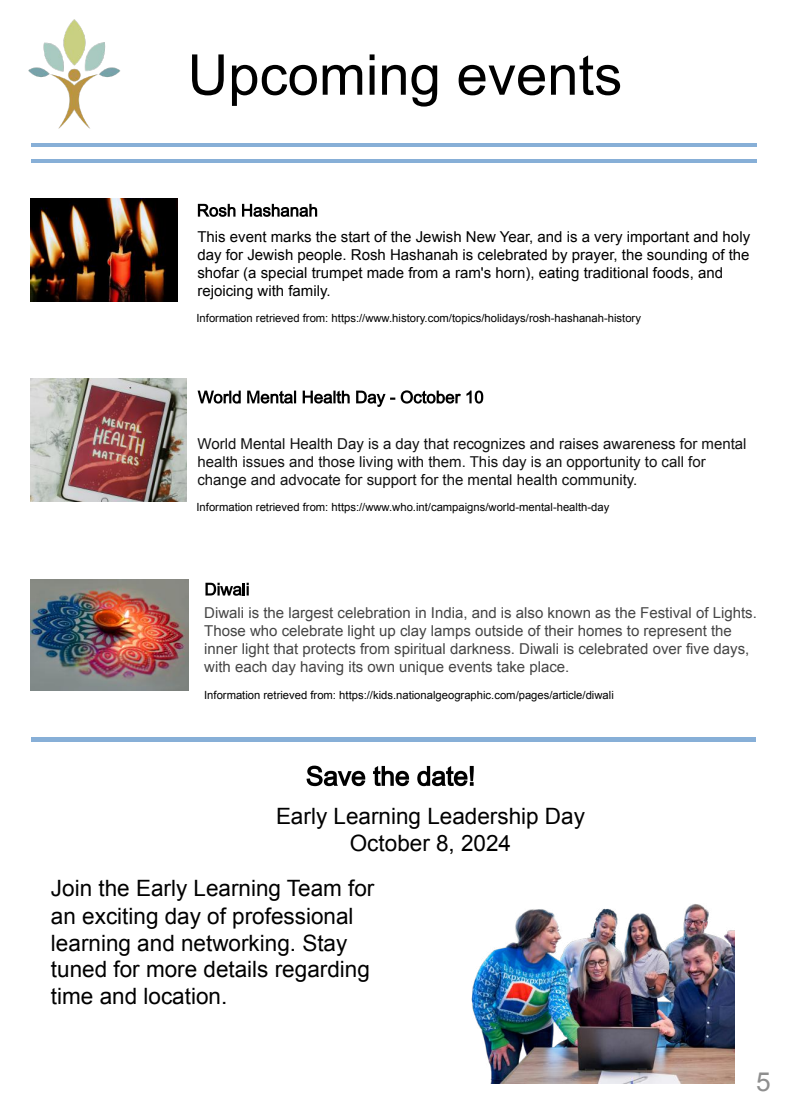
<style>
.page{position:relative;width:788px;height:1114px;background:#fff}
.page>*{position:absolute;margin:0;border:0;box-sizing:border-box;transform-origin:0 0}
.t1{font:56.25px "Arial";color:#000}
.t2{font:26.25px "Arial";color:#8f8f8f}
.t3{font:22.5px/27px "Arial";color:#000;text-align:center}
.t4{font:15px/18.1px "Arial";color:#454545}
.t5{font:15px/18.1px "Arial";color:#000}
.t6{font:15px/17.8px "Arial";color:#121212}
.t7{font:11.25px "Arial";color:#000}
</style>
<div class="page">
<hr style="left:31px;top:143px;width:68px;height:4px;background:#87afd7">
<hr style="left:31px;top:159px;width:68px;height:3px;background:#87afd7">
<hr style="left:87px;top:143px;width:68px;height:4px;background:#87afd7">
<hr style="left:87px;top:159px;width:68px;height:3px;background:#87afd7">
<hr style="left:143px;top:143px;width:68px;height:4px;background:#87afd7">
<hr style="left:143px;top:159px;width:68px;height:3px;background:#87afd7">
<hr style="left:199px;top:143px;width:68px;height:4px;background:#87afd7">
<hr style="left:199px;top:159px;width:68px;height:3px;background:#87afd7">
<hr style="left:256px;top:143px;width:67px;height:4px;background:#87afd7">
<hr style="left:256px;top:159px;width:67px;height:3px;background:#87afd7">
<hr style="left:312px;top:143px;width:68px;height:4px;background:#87afd7">
<hr style="left:312px;top:159px;width:68px;height:3px;background:#87afd7">
<hr style="left:368px;top:143px;width:68px;height:4px;background:#87afd7">
<hr style="left:368px;top:159px;width:68px;height:3px;background:#87afd7">
<hr style="left:424px;top:143px;width:68px;height:4px;background:#87afd7">
<hr style="left:424px;top:159px;width:68px;height:3px;background:#87afd7">
<hr style="left:481px;top:143px;width:67px;height:4px;background:#87afd7">
<hr style="left:481px;top:159px;width:67px;height:3px;background:#87afd7">
<hr style="left:537px;top:143px;width:68px;height:4px;background:#87afd7">
<hr style="left:537px;top:159px;width:68px;height:3px;background:#87afd7">
<hr style="left:593px;top:143px;width:68px;height:4px;background:#87afd7">
<hr style="left:593px;top:159px;width:68px;height:3px;background:#87afd7">
<hr style="left:649px;top:143px;width:68px;height:4px;background:#87afd7">
<hr style="left:649px;top:159px;width:68px;height:3px;background:#87afd7">
<hr style="left:706px;top:143px;width:50px;height:4px;background:#87afd7">
<hr style="left:706px;top:159px;width:50px;height:3px;background:#87afd7">
<div style="left:31px;top:736px;width:174px;height:5px;background:#87afd7"></div>
<div style="left:204px;top:736px;width:174px;height:5px;background:#87afd7"></div>
<div style="left:378px;top:736px;width:174px;height:5px;background:#87afd7"></div>
<div style="left:552px;top:736px;width:173px;height:5px;background:#87afd7"></div>
<div style="left:725px;top:736px;width:30px;height:5px;background:#87afd7"></div>
<img style="left:28px;top:19px;width:93px;height:110px">
<svg style="left:198px;top:204px;width:37px;height:13px"></svg>
<svg style="left:242px;top:204px;width:75px;height:13px"></svg>
<img style="left:31px;top:199px;width:146px;height:103px">
<img style="left:31px;top:379px;width:156px;height:123px">
<svg style="left:197px;top:390px;width:99px;height:13px"></svg>
<svg style="left:302px;top:390px;width:181px;height:17px"></svg>
<img style="left:31px;top:579px;width:157px;height:111px">
<svg style="left:205px;top:583px;width:44px;height:13px"></svg>
<svg style="left:306px;top:765px;width:59px;height:21px"></svg>
<svg style="left:373px;top:766px;width:36px;height:20px"></svg>
<svg style="left:417px;top:766px;width:56px;height:20px"></svg>
<img style="left:471px;top:904px;width:263px;height:179px">
<h2 class="t1" style="left:188px;top:44px;width:436px">Upcoming events</h2>
<p class="t5" style="left:197px;top:228px;width:554px">This event marks the start of the Jewish New Year, and is a very important and holy day for Jewish people. Rosh Hashanah is celebrated by prayer, the sounding of the shofar (a special trumpet made from a ram's horn), eating traditional foods, and rejoicing with family.</p>
<p class="t7" style="left:196px;top:312px;width:446px">Information retrieved from: https://www.history.com/topics/holidays/rosh-hashanah-history</p>
<p class="t6" style="left:197px;top:435px;width:550px">World Mental Health Day is a day that recognizes and raises awareness for mental health issues and those living with them. This day is an opportunity to call for change and advocate for support for the mental health community.</p>
<p class="t7" style="left:196px;top:500px;width:414px">Information retrieved from: https://www.who.int/campaigns/world-mental-health-day</p>
<p class="t4" style="left:204px;top:604px;width:554px">Diwali is the largest celebration in India, and is also known as the Festival of Lights.<br>Those who celebrate light up clay lamps outside of their homes to represent the inner light that protects from spiritual darkness. Diwali is celebrated over five days, with each day having its own unique events take place.</p>
<p class="t7" style="left:204px;top:688px;width:411px">Information retrieved from: https://kids.nationalgeographic.com/pages/article/diwali</p>
<h3 class="t3" style="left:276px;top:802px;width:310px">Early Learning Leadership Day<br>October 8, 2024</h3>
<p class="t3" style="left:51px;top:875px;width:325px;text-align:left">Join the Early Learning Team for an exciting day of professional learning and networking. Stay tuned for more details regarding time and location.</p>
<h2 class="t2" style="left:756px;top:1067px;width:16px">5</h2>
</div>
